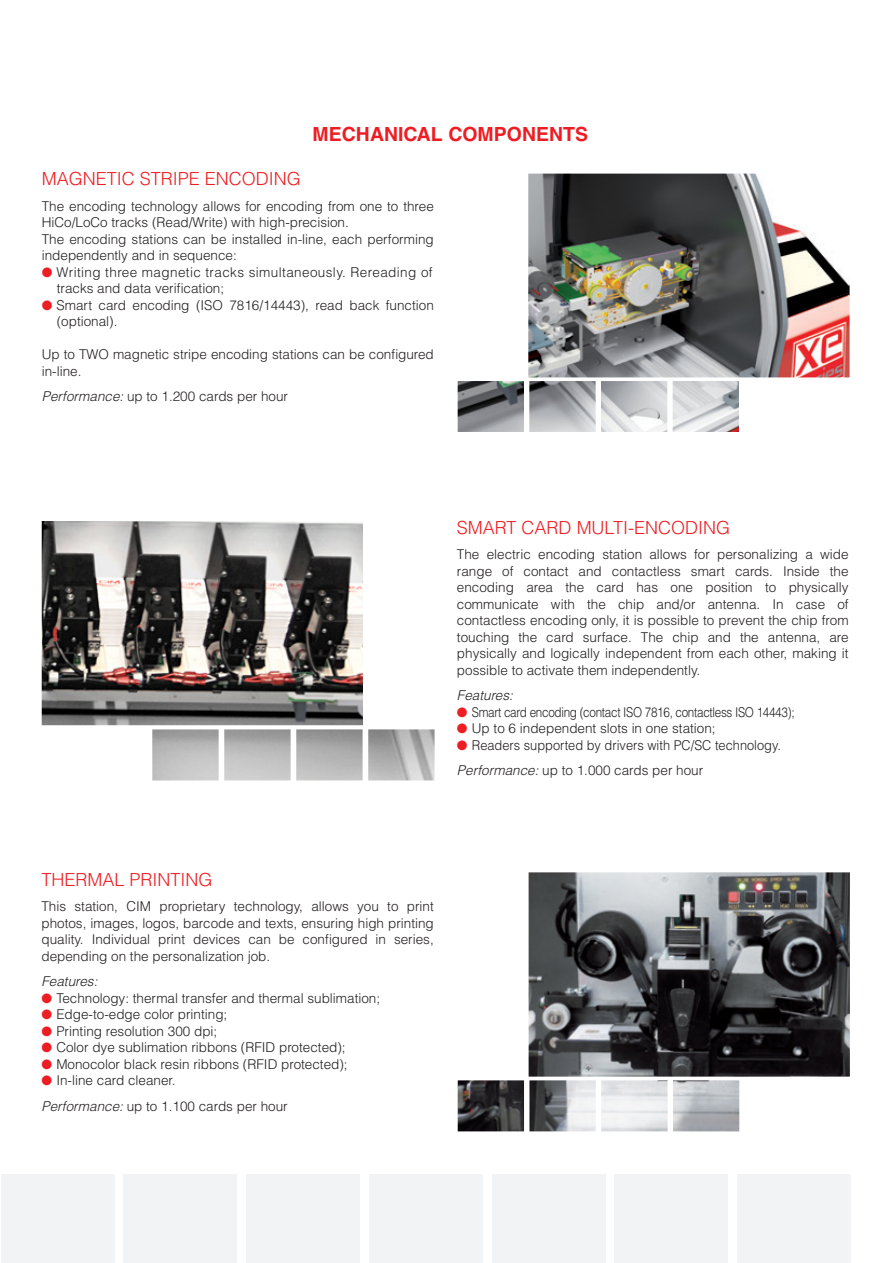
<style>
.page{position:relative;width:893px;height:1263px;background:#fff}
.page>*{position:absolute;margin:0;border:0;box-sizing:border-box;transform-origin:0 0}
.t1{font:700 19.5px "Helvetica LT Std";color:#ee1d23}
.t2{font:300 18px "Helvetica LT Std";color:#ee1d23}
.t3{font:300 13.5px/16.5px "Helvetica LT Std";color:#231f20}
.t4{font:300 13.5px/25.5px "Helvetica LT Std";color:#231f20;scale:.95 1}
.t5{font:300 13.5px/16.5px "Helvetica LT Std";letter-spacing:.03em;color:#231f20}
.t6{font:300 13.5px "Helvetica LT Std";letter-spacing:-.025em;color:#231f20;scale:.87 1}
.t7{font:italic 300 13.5px "Helvetica LT Std";color:#231f20}
.s1{color:#ee1d23}
.s2{font-style:italic}
</style>
<div class="page">
<div style="left:1px;top:1174px;width:114px;height:89px;background:#f2f3f4"></div>
<div style="left:124px;top:1174px;width:113px;height:89px;background:#f2f3f4"></div>
<div style="left:246px;top:1174px;width:114px;height:89px;background:#f2f3f4"></div>
<div style="left:369px;top:1174px;width:113px;height:89px;background:#f2f3f4"></div>
<div style="left:492px;top:1174px;width:113px;height:89px;background:#f2f3f4"></div>
<div style="left:615px;top:1174px;width:113px;height:89px;background:#f2f3f4"></div>
<div style="left:737px;top:1174px;width:114px;height:89px;background:#f2f3f4"></div>
<img style="left:42px;top:521px;width:393px;height:259px">
<img style="left:458px;top:872px;width:392px;height:259px">
<img style="left:458px;top:174px;width:392px;height:258px">
<h1 class="t1" style="left:313px;top:123px;width:277px">MECHANICAL COMPONENTS</h1>
<h2 class="t2" style="left:42px;top:168px;width:261px">MAGNETIC STRIPE ENCODING</h2>
<p class="t3" style="left:42px;top:198px;width:394px">The encoding technology allows for encoding from one to three HiCo/LoCo tracks (Read/Write) with high-precision.<br>The encoding stations can be installed in-line, each performing independently and in sequence:</p>
<p class="t5" style="left:57px;top:264px;width:377px;text-indent:-15px"><span class="s1">●</span> Writing three magnetic tracks simultaneously. Rereading of tracks and data verification;</p>
<p class="t3" style="left:57px;top:297px;width:379px;text-indent:-15px"><span class="s1">●</span> Smart card encoding (ISO 7816/14443), read back function (optional).</p>
<p class="t3" style="left:42px;top:346px;width:394px">Up to TWO magnetic stripe encoding stations can be configured in-line.</p>
<p class="t3" style="left:42px;top:388px;width:248px"><span class="s2">Performance:</span> up to 1.200 cards per hour</p>
<h2 class="t2" style="left:457px;top:516px;width:275px">SMART CARD MULTI-ENCODING</h2>
<p class="t3" style="left:457px;top:546px;width:393px;text-align:justify">The electric encoding station allows for personalizing a wide range of contact and contactless smart cards. Inside the encoding area the card has one position to physically communicate with the chip and/or antenna. In case of contactless encoding only, it is possible to prevent the chip from touching the card surface. The chip and the antenna, are physically and logically independent from each other, making it possible to activate them independently.</p>
<p class="t7" style="left:457px;top:687px;width:58px">Features:</p>
<p class="t6" style="left:457px;top:704px;width:390px"><span class="s1">●</span> Smart card encoding (contact ISO 7816, contactless ISO 14443);</p>
<p class="t3" style="left:457px;top:720px;width:260px"><span class="s1">●</span> Up to 6 independent slots in one station;</p>
<p class="t4" style="left:457px;top:732px;width:342px"><span class="s1">●</span> Readers supported by drivers with PC/SC technology.<br><span class="s2">Performance:</span> up to 1.000 cards per hour</p>
<h2 class="t2" style="left:41px;top:868px;width:173px">THERMAL PRINTING</h2>
<p class="t3" style="left:41px;top:898px;width:394px;text-align:justify">This station, CIM proprietary technology, allows you to print photos, images, logos, barcode and texts, ensuring high printing quality. Individual print devices can be configured in series, depending on the personalization job.</p>
<p class="t7" style="left:41px;top:973px;width:58px">Features:</p>
<p class="t3" style="left:41px;top:989px;width:340px"><span class="s1">●</span> Technology: thermal transfer and thermal sublimation;</p>
<p class="t3" style="left:41px;top:1006px;width:187px"><span class="s1">●</span> Edge-to-edge color printing;</p>
<p class="t3" style="left:41px;top:1022px;width:177px"><span class="s1">●</span> Printing resolution 300 dpi;</p>
<p class="t3" style="left:41px;top:1039px;width:306px"><span class="s1">●</span> Color dye sublimation ribbons (RFID protected);</p>
<p class="t3" style="left:41px;top:1055px;width:308px"><span class="s1">●</span> Monocolor black resin ribbons (RFID protected);</p>
<p class="t3" style="left:41px;top:1067px;width:248px;line-height:25.5px"><span class="s1">●</span> In-line card cleaner.<br><span class="s2">Performance:</span> up to 1.100 cards per hour</p>
</div>
